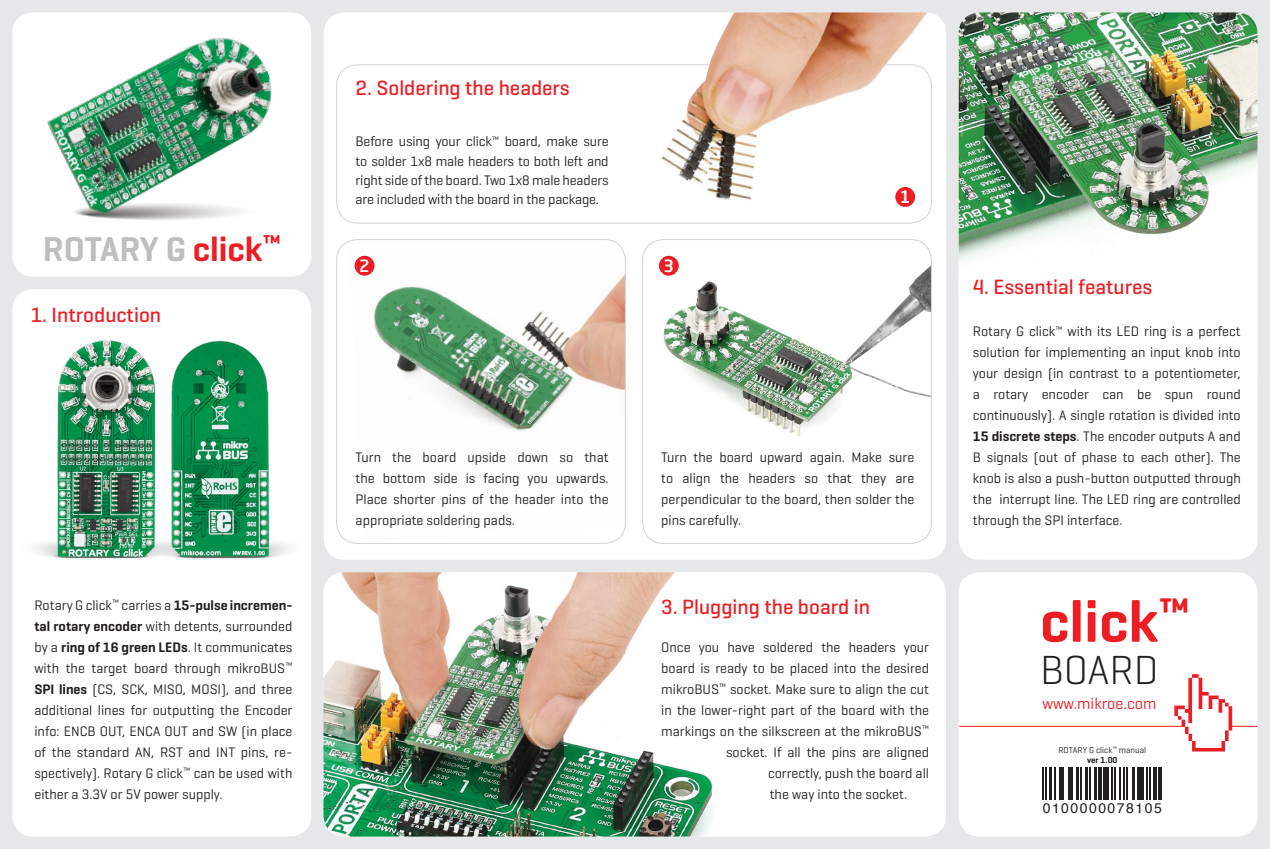
<style>
.page{position:relative;width:1270px;height:849px;background:#fff}
.page>*{position:absolute;margin:0;border:0;box-sizing:border-box;transform-origin:0 0}
.t1{font:600 59.5px "Geogrotesque";color:#ed1d24}
.t2{font:300 41.3px "Geogrotesque";color:#231f20}
.t3{font:600 35px "Geogrotesque";color:#bcbec0}
.t4{font:500 21px "Geogrotesque";color:#ed1d24}
.t5{font:500 16.8px "Neo Sans Pro";color:#fff}
.t6{font:16.1px "Geogrotesque";color:#ed1d24}
.t7{font:14px/21px "Geogrotesque";color:#231f20;text-align:justify}
.t8{font:14px "Helvetica";letter-spacing:.105em;color:#231f20}
.t9{font:8.75px/10.5px "Geogrotesque";color:#231f20;text-align:center}
.s1{color:#ed1d24}
.s2{font-weight:600}
</style>
<div class="page">
<div style="left:0;top:0;width:1270px;height:848px;background:#e6e7e8"></div>
<div style="left:12px;top:12px;width:299px;height:265px;background:#fff;border-radius:21px"></div>
<div style="left:12px;top:289px;width:299px;height:547px;background:#fff;border-radius:21px"></div>
<div style="left:323px;top:572px;width:623px;height:264px;background:#fff;border-radius:21px"></div>
<img style="left:323px;top:572px;width:391px;height:264px">
<div style="left:324px;top:12px;width:622px;height:547px;background:#fff;border-radius:21px"></div>
<img style="left:348px;top:239px;width:277px;height:301px">
<div style="left:336px;top:239px;width:290px;height:304px;border:1px solid #d1d3d4;border-radius:21px"></div>
<div style="left:336px;top:64px;width:596px;height:159px;border:1px solid #d1d3d4;border-radius:21px"></div>
<img style="left:644px;top:239px;width:286px;height:198px">
<div style="left:642px;top:239px;width:290px;height:304px;border:1px solid #d1d3d4;border-radius:21px"></div>
<div style="left:355px;top:256px;width:19px;height:19px;background:#ed1d24;border-radius:50%"></div>
<div style="left:659px;top:256px;width:20px;height:19px;background:#ed1d24;border-radius:50%"></div>
<div style="left:959px;top:572px;width:299px;height:264px;background:#fff;border-radius:21px"></div>
<hr style="left:959px;top:725px;width:224px;height:1px;background:#ed1d24">
<hr style="left:1043px;top:767px;width:1px;height:32px;background:#231f20">
<hr style="left:1045px;top:767px;width:1px;height:32px;background:#231f20">
<hr style="left:1049px;top:767px;width:2px;height:32px;background:#231f20">
<hr style="left:1054px;top:767px;width:1px;height:32px;background:#231f20">
<hr style="left:1059px;top:767px;width:3px;height:32px;background:#231f20">
<hr style="left:1063px;top:767px;width:1px;height:32px;background:#231f20">
<hr style="left:1068px;top:767px;width:2px;height:32px;background:#231f20">
<hr style="left:1072px;top:767px;width:1px;height:32px;background:#231f20">
<hr style="left:1077px;top:767px;width:2px;height:32px;background:#231f20">
<hr style="left:1080px;top:767px;width:2px;height:32px;background:#231f20">
<hr style="left:1085px;top:767px;width:3px;height:32px;background:#231f20">
<hr style="left:1089px;top:767px;width:1px;height:32px;background:#231f20">
<hr style="left:1094px;top:767px;width:3px;height:32px;background:#231f20">
<hr style="left:1098px;top:767px;width:1px;height:32px;background:#231f20">
<hr style="left:1100px;top:767px;width:2px;height:32px;background:#231f20">
<hr style="left:1103px;top:767px;width:1px;height:32px;background:#231f20">
<hr style="left:1105px;top:767px;width:4px;height:32px;background:#231f20">
<hr style="left:1112px;top:767px;width:1px;height:32px;background:#231f20">
<hr style="left:1114px;top:767px;width:1px;height:32px;background:#231f20">
<hr style="left:1119px;top:767px;width:1px;height:32px;background:#231f20">
<hr style="left:1123px;top:767px;width:1px;height:32px;background:#231f20">
<hr style="left:1127px;top:767px;width:1px;height:32px;background:#231f20">
<hr style="left:1132px;top:767px;width:2px;height:32px;background:#231f20">
<hr style="left:1137px;top:767px;width:2px;height:32px;background:#231f20">
<hr style="left:1140px;top:767px;width:4px;height:32px;background:#231f20">
<hr style="left:1147px;top:767px;width:1px;height:32px;background:#231f20">
<hr style="left:1149px;top:767px;width:1px;height:32px;background:#231f20">
<hr style="left:1153px;top:767px;width:4px;height:32px;background:#231f20">
<hr style="left:1158px;top:767px;width:1px;height:32px;background:#231f20">
<hr style="left:1161px;top:767px;width:1px;height:32px;background:#231f20">
<img style="left:47px;top:37px;width:225px;height:183px">
<div style="left:959px;top:12px;width:299px;height:547px;background:#fff;border-radius:21px"></div>
<img style="left:959px;top:12px;width:299px;height:250px">
<img style="left:661px;top:12px;width:267px;height:189px">
<div style="left:895px;top:187px;width:20px;height:20px;background:#ed1d24;border-radius:50%"></div>
<img style="left:36px;top:535px;width:102px;height:24px">
<img style="left:138px;top:541px;width:151px;height:18px">
<img style="left:58px;top:340px;width:97px;height:216px">
<img style="left:171px;top:340px;width:98px;height:216px">
<svg style="left:1174px;top:674px;width:84px;height:77px"></svg>
<h3 class="t3" style="left:43px;top:227px;width:240px">ROTARY G <span class="s1">click</span><sup>™</sup></h3>
<h3 class="t4" style="left:31px;top:301px;width:132px">1. Introduction</h3>
<p class="t7" style="left:34px;top:593px;width:260px">Rotary G click<sup>™</sup> carries a <span class="s2">15-pulse incremen&shy;tal rotary encoder</span> with detents, surrounded by a <span class="s2">ring of 16 green LEDs</span>. It communicates with the target board through mikroBUS<sup>™ </sup><span class="s2">SPI lines</span> (CS, SCK, MISO, MOSI), and three additional lines for outputting the Encoder info: ENCB OUT, ENCA OUT and SW (in place of the standard AN, RST and INT pins, re&shy;spectively). Rotary G click<sup>™</sup> can be used with either a 3.3V or 5V power supply.</p>
<h3 class="t4" style="left:356px;top:75px;width:216px">2. Soldering the headers</h3>
<p class="t7" style="left:356px;top:131px;width:254px;line-height:19.2px">Before using your click<sup>™</sup> board, make sure to solder 1x8 male headers to both left and right side of the board. Two 1x8 male headers are included with the board in the package.</p>
<p class="t5" style="left:359px;top:255px;width:12px">2</p>
<p class="t5" style="left:664px;top:255px;width:12px">3</p>
<p class="t5" style="left:900px;top:186px;width:12px">1</p>
<p class="t7" style="left:356px;top:446px;width:254px">Turn the board upside down so that the bottom side is facing you upwards.<br>Place shorter pins of the header into the appropriate soldering pads.</p>
<p class="t7" style="left:661px;top:446px;width:255px">Turn the board upward again. Make sure to align the headers so that they are perpendicular to the board, then solder the pins carefully.</p>
<h3 class="t4" style="left:661px;top:593px;width:210px">3. Plugging the board in</h3>
<p class="t7" style="left:661px;top:635px;width:269px">Once you have soldered the headers your</p>
<p class="t7" style="left:661px;top:656px;width:269px">board is ready to be placed into the desired</p>
<p class="t7" style="left:661px;top:677px;width:269px">mikroBUS<sup>™</sup> socket. Make sure to align the cut</p>
<p class="t7" style="left:661px;top:698px;width:269px">in the lower-right part of the board with the</p>
<p class="t7" style="left:661px;top:719px;width:269px">markings on the silkscreen at the mikroBUS<sup>™</sup></p>
<p class="t7" style="left:726px;top:740px;width:205px">socket. If all the pins are aligned</p>
<p class="t7" style="left:768px;top:761px;width:163px">correctly, push the board all</p>
<p class="t7" style="left:770px;top:782px;width:139px">the way into the socket.</p>
<h3 class="t4" style="left:973px;top:274px;width:181px">4. Essential features</h3>
<p class="t7" style="left:973px;top:320px;width:269px">Rotary G click<sup>™</sup> with its LED ring is a perfect solution for implementing an input knob into your design (in contrast to a potentiometer, a rotary encoder can be spun round continuously). A single rotation is divided into <span class="s2">15 discrete steps</span>. The encoder outputs A and B signals (out of phase to each other). The knob is also a push-button outputted through the interrupt line. The LED ring are controlled through the SPI interface.</p>
<h1 class="t1" style="left:1040px;top:584px;width:151px">click<sup>™</sup></h1>
<h2 class="t2" style="left:1040px;top:643px;width:120px">BOARD</h2>
<p class="t6" style="left:1042px;top:693px;width:115px">www.mikroe.com</p>
<p class="t9" style="left:1058px;top:743px;width:89px">ROTARY G click<sup>™</sup> manual <span class="s2">ver 1.00</span></p>
<p class="t8" style="left:1043px;top:796px;width:120px">0100000078105</p>
</div>
